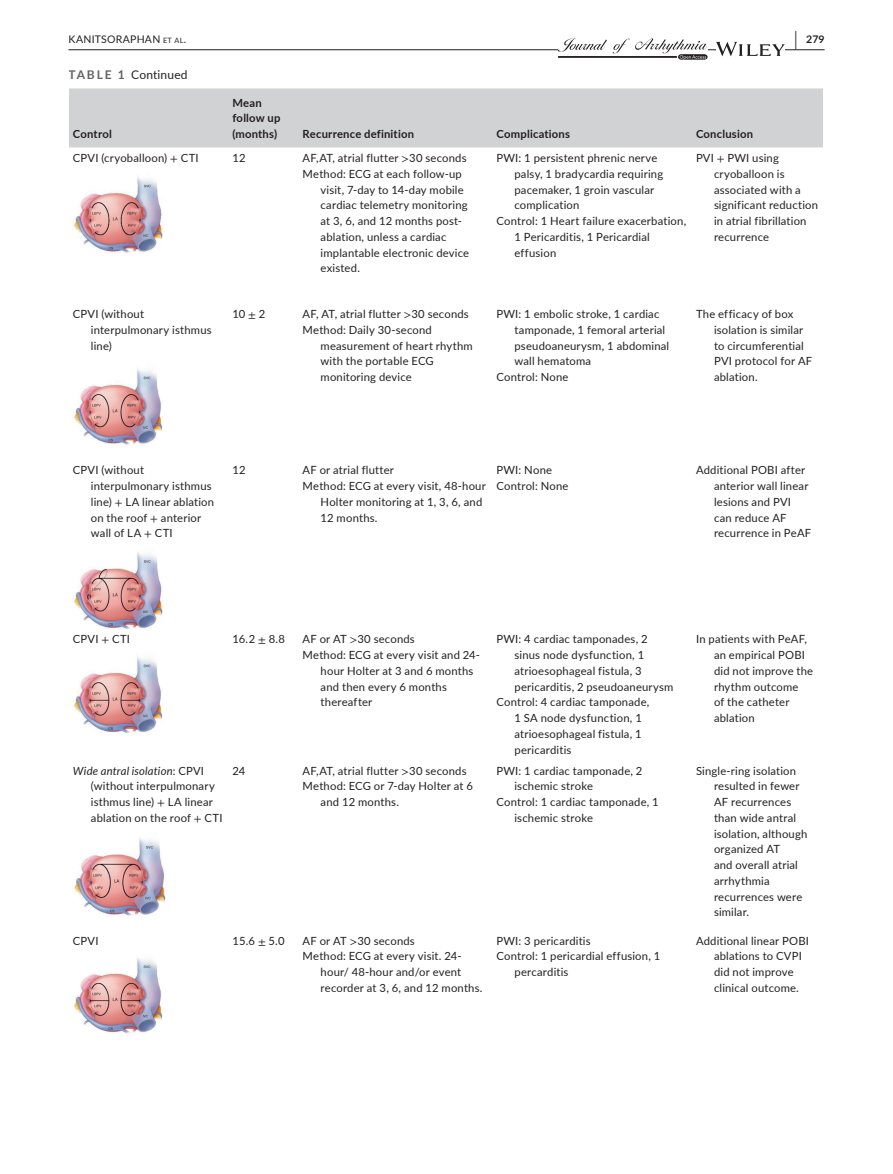
<style>
.page{position:relative;width:893px;height:1174px;background:#fff}
.page>*{position:absolute;margin:0;border:0;box-sizing:border-box;transform-origin:0 0}
.t1{font:12px "Lato";letter-spacing:.015em;color:#231f20}
.t2{font:11.25px/15.8px "Lato";letter-spacing:.015em;color:#231f20}
.t3{font:700 11.25px/15.8px "Lato";letter-spacing:.02em;color:#231f20}
.t4{font:10.5px "Lato";letter-spacing:.02em;color:#231f20}
.t5{font:700 10.5px "Lato";color:#231f20}
.s1{font-size:7.35px}
.s2{font-style:inherit}
.s3{font-size:19.5px}
.s4{font-weight:700;color:#636366}
.s5{font-family:"STIX"}
.s6{font-style:italic}
</style>
<div class="page">
<hr style="left:68px;top:49px;width:756px;height:1px;background:#231f20">
<svg style="left:558px;top:38px;width:150px;height:22px"></svg>
<svg style="left:716px;top:42px;width:69px;height:14px"></svg>
<div style="left:69px;top:88px;width:754px;height:59px;background:#d1d2d4"></div>
<img style="left:74px;top:176px;width:89px;height:77px">
<img style="left:74px;top:369px;width:89px;height:76px">
<img style="left:74px;top:552px;width:89px;height:77px">
<img style="left:73px;top:656px;width:90px;height:78px">
<img style="left:74px;top:837px;width:92px;height:79px">
<img style="left:74px;top:958px;width:89px;height:76px">
<p class="t4" style="left:68px;top:31px;width:119px">KANITSORAPHAN <span class="s1">et al</span><span class="s2">.</span></p>
<p class="t5" style="left:795px;top:31px;width:31px"><span class="s3">|</span> 279</p>
<p class="t1" style="left:68px;top:66px;width:121px"><span class="s4">TABLE 1</span> Continued</p>
<p class="t3" style="left:73px;top:126px;width:40px">Control</p>
<p class="t3" style="left:232px;top:94px;width:50px">Mean follow up (months)</p>
<p class="t3" style="left:303px;top:126px;width:113px">Recurrence definition</p>
<p class="t3" style="left:496px;top:126px;width:75px">Complications</p>
<p class="t3" style="left:696px;top:126px;width:59px">Conclusion</p>
<p class="t2" style="left:73px;top:150px;width:127px">CPVI (cryoballoon) <span class="s5">+</span> CTI</p>
<p class="t2" style="left:232px;top:150px;width:15px">12</p>
<p class="t2" style="left:303px;top:150px;width:166px">AF,AT, atrial flutter <span class="s5">&gt;</span>30 seconds</p>
<p class="t2" style="left:303px;top:165px;width:161px">Method: ECG at each follow-up</p>
<p class="t2" style="left:321px;top:181px;width:145px">visit, 7-day to 14-day mobile</p>
<p class="t2" style="left:321px;top:197px;width:149px">cardiac telemetry monitoring</p>
<p class="t2" style="left:321px;top:213px;width:143px">at 3, 6, and 12 months post-</p>
<p class="t2" style="left:321px;top:228px;width:127px">ablation, unless a cardiac</p>
<p class="t2" style="left:321px;top:244px;width:150px">implantable electronic device</p>
<p class="t2" style="left:321px;top:260px;width:41px">existed.</p>
<p class="t2" style="left:91px;top:306px;width:122px;text-indent:-18px">CPVI (without interpulmonary isthmus line)</p>
<p class="t2" style="left:232px;top:306px;width:34px">10<span class="s5">±</span>2</p>
<p class="t2" style="left:303px;top:306px;width:168px">AF, AT, atrial flutter <span class="s5">&gt;</span>30 seconds<br>Method: Daily 30-second</p>
<p class="t2" style="left:321px;top:337px;width:154px">measurement of heart rhythm with the portable ECG monitoring device</p>
<p class="t2" style="left:496px;top:150px;width:162px">PWI: 1 persistent phrenic nerve</p>
<p class="t2" style="left:514px;top:165px;width:150px">palsy, 1 bradycardia requiring</p>
<p class="t2" style="left:514px;top:181px;width:141px">pacemaker, 1 groin vascular</p>
<p class="t2" style="left:514px;top:197px;width:67px">complication</p>
<p class="t2" style="left:496px;top:213px;width:191px">Control: 1 Heart failure exacerbation,</p>
<p class="t2" style="left:514px;top:228px;width:137px">1 Pericarditis, 1 Pericardial</p>
<p class="t2" style="left:514px;top:244px;width:43px">effusion</p>
<p class="t2" style="left:714px;top:150px;width:106px;text-indent:-18px">PVI <span class="s5">+</span> PWI using cryoballoon is associated with a significant reduction in atrial fibrillation recurrence</p>
<p class="t2" style="left:496px;top:306px;width:164px">PWI: 1 embolic stroke, 1 cardiac</p>
<p class="t2" style="left:514px;top:321px;width:152px">tamponade, 1 femoral arterial</p>
<p class="t2" style="left:514px;top:337px;width:156px">pseudoaneurysm, 1 abdominal</p>
<p class="t2" style="left:514px;top:353px;width:78px">wall hematoma</p>
<p class="t2" style="left:496px;top:369px;width:74px">Control: None</p>
<p class="t2" style="left:714px;top:306px;width:100px;text-indent:-18px">The efficacy of box isolation is similar to circumferential<br>PVI protocol for AF ablation.</p>
<p class="t2" style="left:91px;top:462px;width:125px;text-indent:-18px">CPVI (without interpulmonary isthmus line) <span class="s5">+</span> LA linear ablation on the roof <span class="s5">+</span> anterior wall of LA <span class="s5">+</span> CTI</p>
<p class="t2" style="left:232px;top:462px;width:15px">12</p>
<p class="t2" style="left:303px;top:462px;width:93px">AF or atrial flutter</p>
<p class="t2" style="left:303px;top:477px;width:185px">Method: ECG at every visit, 48-hour</p>
<p class="t2" style="left:321px;top:493px;width:163px">Holter monitoring at 1, 3, 6, and</p>
<p class="t2" style="left:321px;top:509px;width:58px">12 months.</p>
<p class="t2" style="left:496px;top:462px;width:74px">PWI: None<br>Control: None</p>
<p class="t2" style="left:714px;top:462px;width:99px;text-indent:-18px">Additional POBI after anterior wall linear lesions and PVI can reduce AF recurrence in PeAF</p>
<p class="t2" style="left:73px;top:631px;width:59px">CPVI <span class="s5">+</span> CTI</p>
<p class="t2" style="left:232px;top:631px;width:54px">16.2 <span class="s5">±</span> 8.8</p>
<p class="t2" style="left:303px;top:631px;width:114px">AF or AT <span class="s5">&gt;</span>30 seconds</p>
<p class="t2" style="left:303px;top:646px;width:179px">Method: ECG at every visit and 24-</p>
<p class="t2" style="left:321px;top:662px;width:154px">hour Holter at 3 and 6 months</p>
<p class="t2" style="left:321px;top:678px;width:128px">and then every 6 months</p>
<p class="t2" style="left:321px;top:694px;width:53px">thereafter</p>
<p class="t2" style="left:91px;top:762px;width:133px;text-indent:-18px"><span class="s6">Wide antral isolation</span>: CPVI (without interpulmonary isthmus line) <span class="s5">+</span> LA linear ablation on the roof <span class="s5">+</span> CTI</p>
<p class="t2" style="left:232px;top:762px;width:14px">24</p>
<p class="t2" style="left:303px;top:762px;width:166px">AF,AT, atrial flutter <span class="s5">&gt;</span>30 seconds</p>
<p class="t2" style="left:303px;top:778px;width:172px">Method: ECG or 7-day Holter at 6</p>
<p class="t2" style="left:321px;top:793px;width:80px">and 12 months.</p>
<p class="t2" style="left:496px;top:631px;width:153px">PWI: 4 cardiac tamponades, 2</p>
<p class="t2" style="left:514px;top:646px;width:131px">sinus node dysfunction, 1</p>
<p class="t2" style="left:514px;top:662px;width:129px">atrioesophageal fistula, 3</p>
<p class="t2" style="left:514px;top:678px;width:161px">pericarditis, 2 pseudoaneurysm</p>
<p class="t2" style="left:496px;top:694px;width:154px">Control: 4 cardiac tamponade,</p>
<p class="t2" style="left:514px;top:709px;width:129px">1 SA node dysfunction, 1</p>
<p class="t2" style="left:514px;top:725px;width:129px">atrioesophageal fistula, 1</p>
<p class="t2" style="left:514px;top:741px;width:58px">pericarditis</p>
<p class="t2" style="left:496px;top:762px;width:147px">PWI: 1 cardiac tamponade, 2</p>
<p class="t2" style="left:514px;top:778px;width:80px">ischemic stroke</p>
<p class="t2" style="left:496px;top:793px;width:164px">Control: 1 cardiac tamponade, 1</p>
<p class="t2" style="left:514px;top:809px;width:80px">ischemic stroke</p>
<p class="t2" style="left:73px;top:932px;width:27px">CPVI</p>
<p class="t2" style="left:232px;top:932px;width:54px">15.6 <span class="s5">±</span> 5.0</p>
<p class="t2" style="left:303px;top:932px;width:114px">AF or AT <span class="s5">&gt;</span>30 seconds</p>
<p class="t2" style="left:303px;top:948px;width:161px">Method: ECG at every visit. 24-</p>
<p class="t2" style="left:321px;top:963px;width:142px">hour/ 48-hour and/or event</p>
<p class="t2" style="left:321px;top:979px;width:163px">recorder at 3, 6, and 12 months.</p>
<p class="t2" style="left:496px;top:932px;width:96px">PWI: 3 pericarditis</p>
<p class="t2" style="left:496px;top:948px;width:165px">Control: 1 pericardial effusion, 1</p>
<p class="t2" style="left:514px;top:963px;width:55px">percarditis</p>
<p class="t2" style="left:714px;top:631px;width:101px;text-indent:-18px">In patients with PeAF, an empirical POBI did not improve the rhythm outcome<br>of the catheter ablation</p>
<p class="t2" style="left:714px;top:762px;width:95px;text-indent:-18px">Single-ring isolation resulted in fewer<br>AF recurrences than wide antral isolation, although organized AT<br>and overall atrial arrhythmia recurrences were similar.</p>
<p class="t2" style="left:714px;top:932px;width:97px;text-indent:-18px">Additional linear POBI ablations to CVPI did not improve clinical outcome.</p>
</div>
